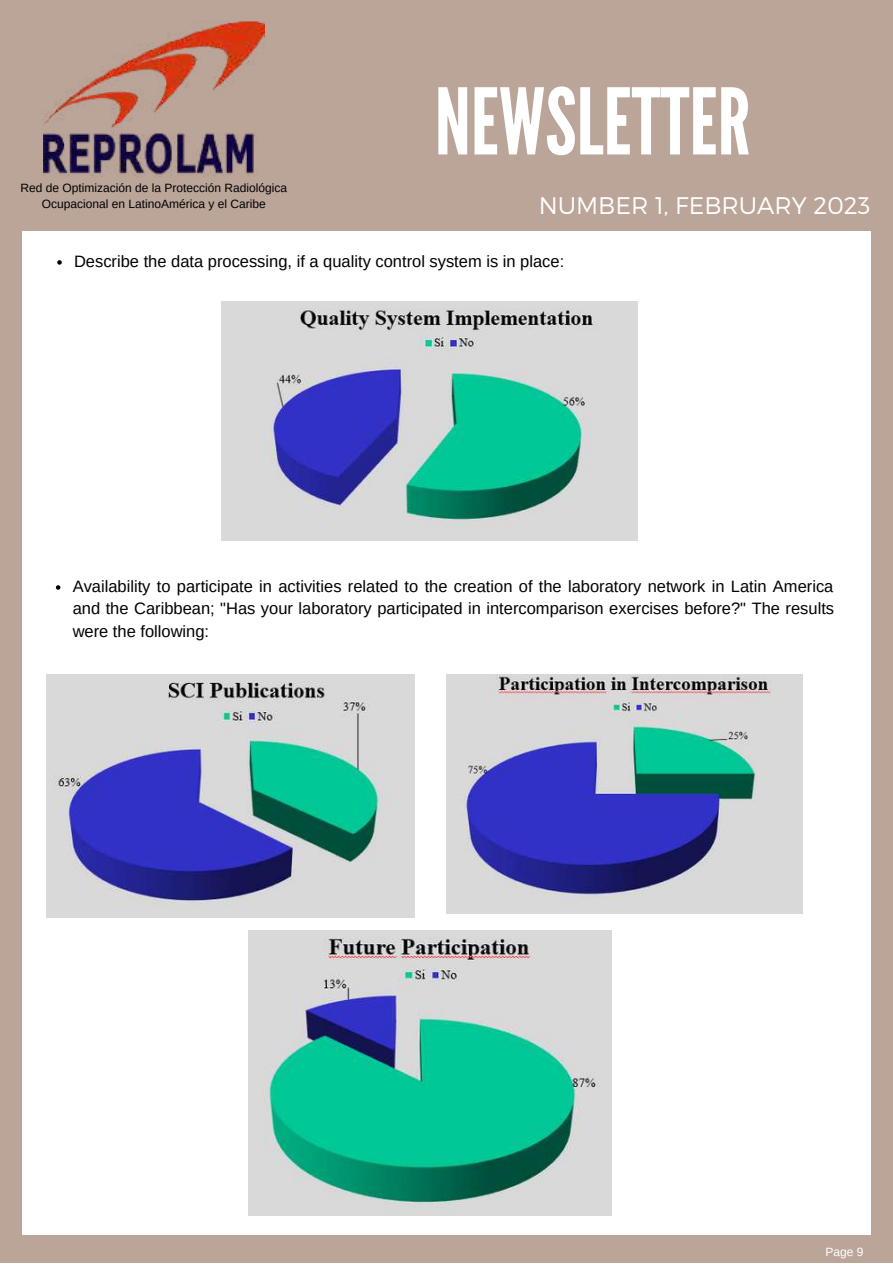
<style>
.page{position:relative;width:893px;height:1264px;background:#fff}
.page>*{position:absolute;margin:0;border:0;box-sizing:border-box;transform-origin:0 0}
.t1{font:91.5px "League Gothic";color:#fff}
.t2{font:300 24px "Montserrat";color:#fff}
.t3{font:16.5px/22.5px "Arimo";color:#000;text-align:justify}
.t4{font:12px/16px "Arimo";color:#000;text-align:center}
.t5{font:12px "Arimo";color:#fff}
</style>
<div class="page">
<div style="left:0;top:0;width:892px;height:1262px;background:#bba599"></div>
<div style="left:22px;top:231px;width:848px;height:1003px;background:#fff"></div>
<img style="left:44px;top:21px;width:220px;height:155px">
<img style="left:222px;top:301px;width:415px;height:240px">
<img style="left:46px;top:674px;width:369px;height:243px">
<img style="left:446px;top:674px;width:356px;height:239px">
<img style="left:248px;top:930px;width:363px;height:285px">
<svg style="left:57px;top:260px;width:5px;height:5px"></svg>
<svg style="left:56px;top:585px;width:4px;height:4px"></svg>
<p class="t4" style="left:21px;top:180px;width:268px">Red de Optimización de la Protección Radiológica<br>Ocupacional en LatinoAmérica y el Caribe</p>
<h1 class="t1" style="left:434px;top:69px;width:317px">NEWSLETTER</h1>
<h2 class="t2" style="left:538px;top:190px;width:333px">NUMBER 1, FEBRUARY 2023</h2>
<p class="t3" style="left:74px;top:250px;width:491px">Describe the data processing, if a quality control system is in place:</p>
<p class="t3" style="left:73px;top:575px;width:763px">Availability to participate in activities related to the creation of the laboratory network in Latin America and the Caribbean; "Has your laboratory participated in intercomparison exercises before?" The results were the following:</p>
<p class="t5" style="left:825px;top:1245px;width:39px">Page 9</p>
</div>
